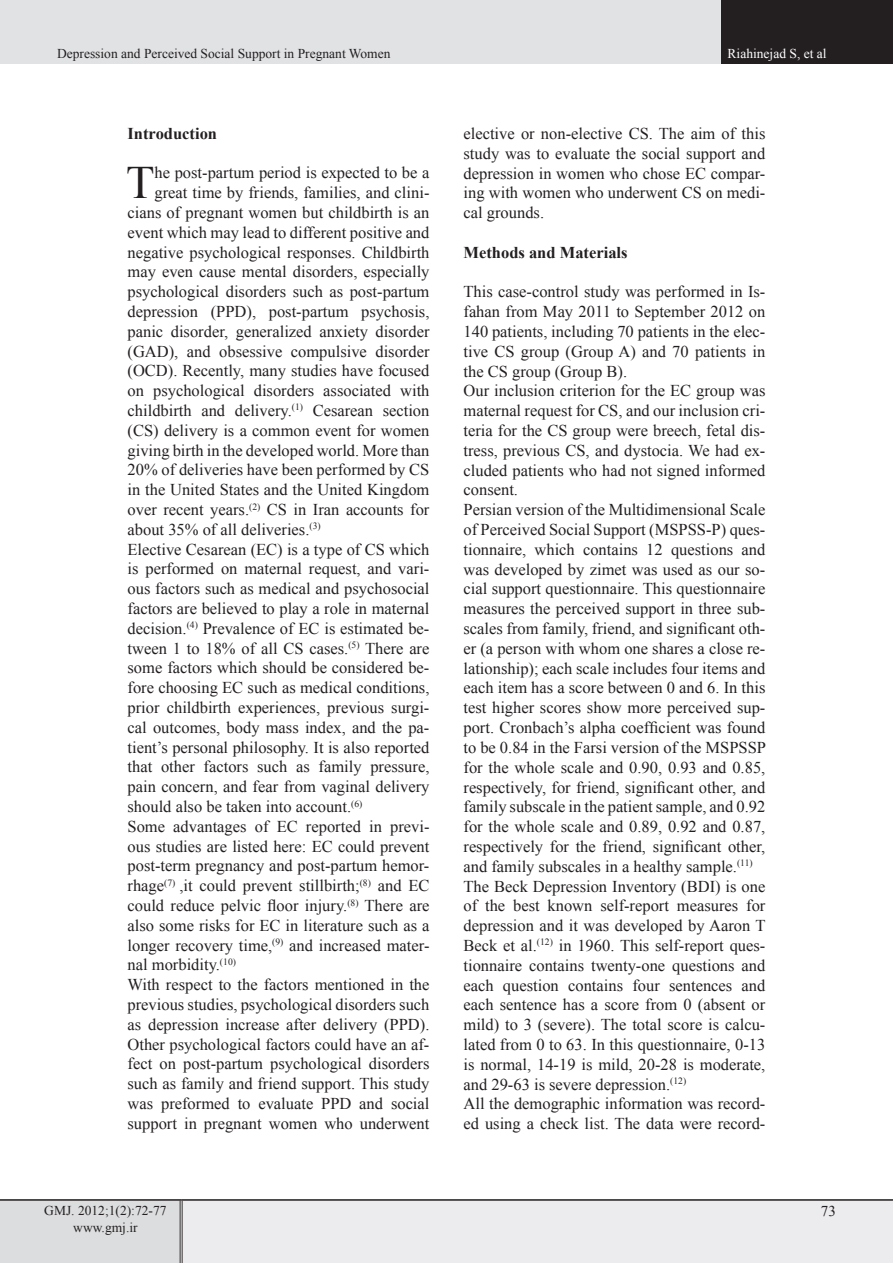
<style>
.page{position:relative;width:893px;height:1263px;background:#fff}
.page>*{position:absolute;margin:0;border:0;box-sizing:border-box;transform-origin:0 0}
.t1{font:46.35px "Times New Roman";color:#231f20}
.t2{font:16.5px/19.8px "Times New Roman";color:#231f20;text-align:justify}
.t3{font:700 16.5px "Times New Roman";color:#231f20}
.t4{font:15px "Times New Roman";color:#231f20}
.t5{font:13.5px/16.2px "Times New Roman";color:#231f20;text-align:center}
.t6{font:13.5px "Times New Roman";color:#fff}
</style>
<div class="page">
<div style="left:0;top:0;width:722px;height:64px;background:#e1e2e4"></div>
<div style="left:722px;top:0;width:171px;height:64px;background:#231f20"></div>
<div style="left:0;top:1200px;width:181px;height:63px;background:#dcdddf"></div>
<div style="left:181px;top:1200px;width:712px;height:63px;background:#ececee"></div>
<hr style="left:180px;top:1201px;width:3px;height:62px;background:#fff">
<hr style="left:180px;top:1201px;width:1px;height:62px;background:#231f20">
<hr style="left:182px;top:1201px;width:1px;height:62px;background:#231f20">
<hr style="left:0;top:1199px;width:181px;height:2px;background:#231f20">
<hr style="left:181px;top:1199px;width:712px;height:2px;background:#231f20">
<p class="t5" style="left:57px;top:45px;width:335px">Depression and Perceived Social Support in Pregnant Women</p>
<p class="t6" style="left:728px;top:44px;width:100px">Riahinejad S, et al</p>
<p class="t3" style="left:128px;top:122px;width:91px">Introduction</p>
<h1 class="t1" style="left:126px;top:151px;width:30px">T</h1>
<p class="t2" style="left:154px;top:163px;width:276px">he post-partum period is expected to be a</p>
<p class="t2" style="left:154px;top:182px;width:276px">great time by friends, families, and clini-</p>
<p class="t2" style="left:128px;top:202px;width:303px">cians of pregnant women but childbirth is an</p>
<p class="t2" style="left:128px;top:222px;width:303px">event which may lead to different positive and</p>
<p class="t2" style="left:128px;top:242px;width:303px">negative psychological responses. Childbirth</p>
<p class="t2" style="left:128px;top:262px;width:303px">may even cause mental disorders, especially</p>
<p class="t2" style="left:128px;top:281px;width:303px">psychological disorders such as post-partum</p>
<p class="t2" style="left:128px;top:301px;width:303px">depression (PPD), post-partum psychosis,</p>
<p class="t2" style="left:128px;top:321px;width:303px">panic disorder, generalized anxiety disorder</p>
<p class="t2" style="left:128px;top:341px;width:303px">(GAD), and obsessive compulsive disorder</p>
<p class="t2" style="left:128px;top:361px;width:303px">(OCD). Recently, many studies have focused</p>
<p class="t2" style="left:128px;top:380px;width:303px">on psychological disorders associated with</p>
<p class="t2" style="left:128px;top:400px;width:303px">childbirth and delivery.<sup>(1)</sup> Cesarean section</p>
<p class="t2" style="left:128px;top:420px;width:303px">(CS) delivery is a common event for women</p>
<p class="t2" style="left:128px;top:440px;width:303px">giving birth in the developed world. More than</p>
<p class="t2" style="left:128px;top:460px;width:303px">20% of deliveries have been performed by CS</p>
<p class="t2" style="left:128px;top:479px;width:303px">in the United States and the United Kingdom</p>
<p class="t2" style="left:128px;top:499px;width:303px">over recent years.<sup>(2)</sup> CS in Iran accounts for</p>
<p class="t2" style="left:128px;top:519px;width:195px">about 35% of all deliveries.<sup>(3)</sup></p>
<p class="t2" style="left:128px;top:539px;width:303px">Elective Cesarean (EC) is a type of CS which</p>
<p class="t2" style="left:128px;top:559px;width:303px">is performed on maternal request, and vari-</p>
<p class="t2" style="left:128px;top:578px;width:303px">ous factors such as medical and psychosocial</p>
<p class="t2" style="left:128px;top:598px;width:303px">factors are believed to play a role in maternal</p>
<p class="t2" style="left:128px;top:618px;width:303px">decision.<sup>(4)</sup> Prevalence of EC is estimated be-</p>
<p class="t2" style="left:128px;top:638px;width:303px">tween 1 to 18% of all CS cases.<sup>(5)</sup> There are</p>
<p class="t2" style="left:128px;top:658px;width:303px">some factors which should be considered be-</p>
<p class="t2" style="left:128px;top:677px;width:303px">fore choosing EC such as medical conditions,</p>
<p class="t2" style="left:128px;top:697px;width:303px">prior childbirth experiences, previous surgi-</p>
<p class="t2" style="left:128px;top:717px;width:303px">cal outcomes, body mass index, and the pa-</p>
<p class="t2" style="left:128px;top:737px;width:303px">tient’s personal philosophy. It is also reported</p>
<p class="t2" style="left:128px;top:757px;width:303px">that other factors such as family pressure,</p>
<p class="t2" style="left:128px;top:776px;width:303px">pain concern, and fear from vaginal delivery</p>
<p class="t2" style="left:128px;top:796px;width:236px">should also be taken into account.<sup>(6)</sup></p>
<p class="t2" style="left:128px;top:816px;width:303px">Some advantages of EC reported in previ-</p>
<p class="t2" style="left:128px;top:836px;width:303px">ous studies are listed here: EC could prevent</p>
<p class="t2" style="left:128px;top:856px;width:303px">post-term pregnancy and post-partum hemor-</p>
<p class="t2" style="left:128px;top:875px;width:303px">rhage<sup>(7)</sup> ,it could prevent stillbirth;<sup>(8)</sup> and EC</p>
<p class="t2" style="left:128px;top:895px;width:303px">could reduce pelvic floor injury.<sup>(8)</sup> There are</p>
<p class="t2" style="left:128px;top:915px;width:303px">also some risks for EC in literature such as a</p>
<p class="t2" style="left:128px;top:935px;width:303px">longer recovery time,<sup>(9)</sup> and increased mater-</p>
<p class="t2" style="left:128px;top:955px;width:110px">nal morbidity.<sup>(10)</sup></p>
<p class="t2" style="left:128px;top:974px;width:303px">With respect to the factors mentioned in the</p>
<p class="t2" style="left:128px;top:994px;width:303px">previous studies, psychological disorders such</p>
<p class="t2" style="left:128px;top:1014px;width:303px">as depression increase after delivery (PPD).</p>
<p class="t2" style="left:128px;top:1034px;width:303px">Other psychological factors could have an af-</p>
<p class="t2" style="left:128px;top:1054px;width:303px">fect on post-partum psychological disorders</p>
<p class="t2" style="left:128px;top:1073px;width:303px">such as family and friend support. This study</p>
<p class="t2" style="left:128px;top:1093px;width:303px">was preformed to evaluate PPD and social</p>
<p class="t2" style="left:128px;top:1113px;width:303px">support in pregnant women who underwent</p>
<p class="t2" style="left:463px;top:123px;width:303px">elective or non-elective CS. The aim of this study was to evaluate the social support and depression in women who chose EC compar&shy;ing with women who underwent CS on medi&shy;cal grounds.</p>
<p class="t3" style="left:463px;top:241px;width:166px">Methods and Materials</p>
<p class="t2" style="left:463px;top:282px;width:304px;text-align:left">This case-control study was performed in Is&shy;fahan from May 2011 to September 2012 on 140 patients, including 70 patients in the elec&shy;tive CS group (Group A) and 70 patients in the CS group (Group B).<br>Our inclusion criterion for the EC group was maternal request for CS, and our inclusion cri&shy;teria for the CS group were breech, fetal dis&shy;tress, previous CS, and dystocia. We had ex&shy;cluded patients who had not signed informed consent.<br>Persian version of the Multidimensional Scale of Perceived Social Support (MSPSS-P) ques&shy;tionnaire, which contains 12 questions and was developed by zimet was used as our so&shy;cial support questionnaire. This questionnaire measures the perceived support in three sub&shy;scales from family, friend, and significant oth&shy;er (a person with whom one shares a close re&shy;lationship); each scale includes four items and each item has a score between 0 and 6. In this test higher scores show more perceived sup&shy;port. Cronbach’s alpha coefficient was found to be 0.84 in the Farsi version of the MSPSSP for the whole scale and 0.90, 0.93 and 0.85, respectively, for friend, significant other, and family subscale in the patient sample, and 0.92 for the whole scale and 0.89, 0.92 and 0.87, respectively for the friend, significant other, and family subscales in a healthy sample.<sup>(11)<br></sup>The Beck Depression Inventory (BDI) is one of the best known self-report measures for depression and it was developed by Aaron T Beck et al.<sup>(12)</sup> in 1960. This self-report ques&shy;tionnaire contains twenty-one questions and each question contains four sentences and each sentence has a score from 0 (absent or mild) to 3 (severe). The total score is calcu&shy;lated from 0 to 63. In this questionnaire, 0-13 is normal, 14-19 is mild, 20-28 is moderate, and 29-63 is severe depression.<sup>(12)<br></sup>All the demographic information was record&shy;ed using a check list. The data were record-</p>
<p class="t5" style="left:44px;top:1202px;width:124px">GMJ. 2012;1(2):72-77 www.gmj.ir</p>
<p class="t4" style="left:821px;top:1201px;width:16px">73</p>
</div>
